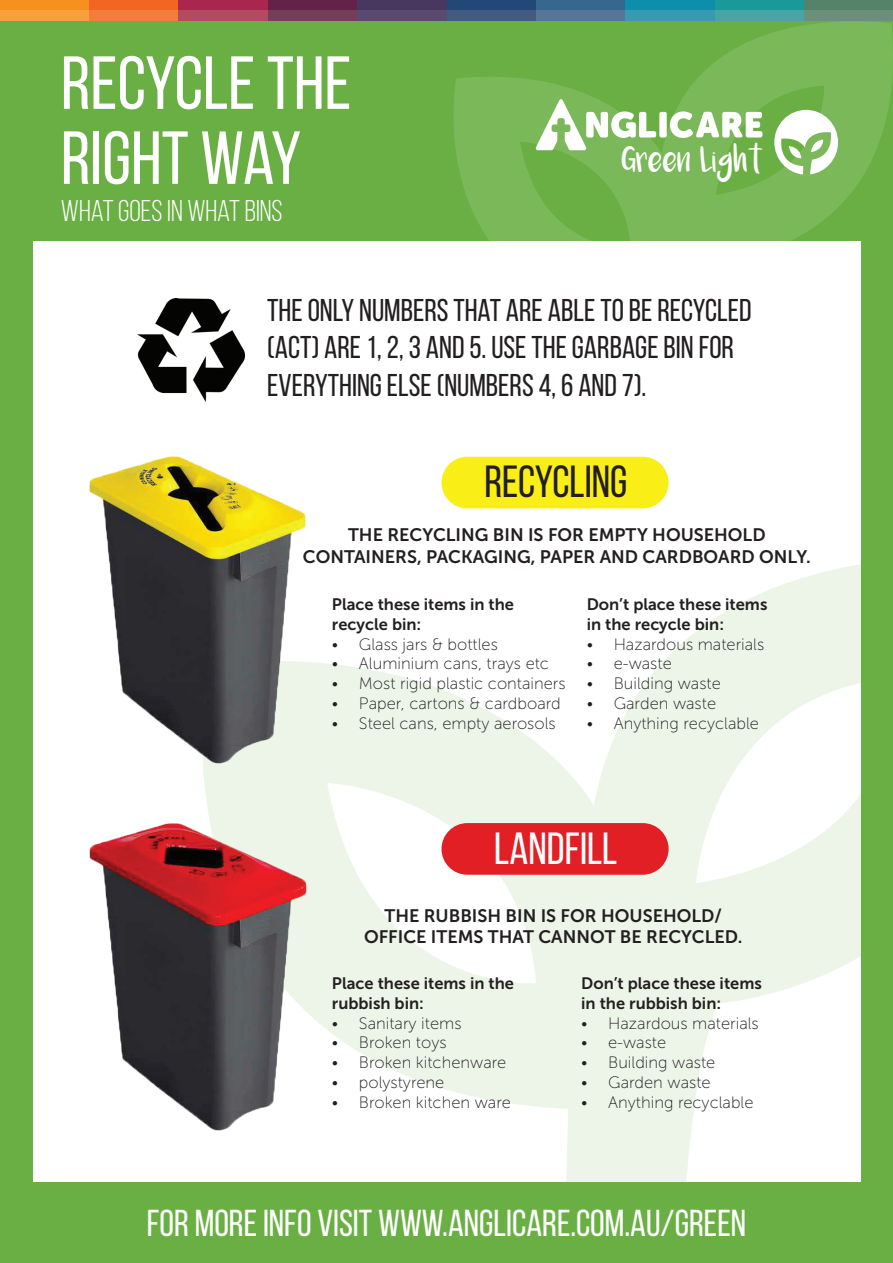
<style>
.page{position:relative;width:893px;height:1263px;background:#fff}
.page>*{position:absolute;margin:0;border:0;box-sizing:border-box;transform-origin:0 0}
.t1{font:75px/75px "Bebas Neue";color:#fff}
.t2{font:45px "Bebas Neue";color:#231f20}
.t3{font:45px "Bebas Neue";color:#fff}
.t4{font:37.5px "Bebas Neue";color:#fff}
.t5{font:31.5px/37.5px "Bebas Neue";color:#231f20}
.t6{font:30px "Bebas Neue";color:#fff}
.t7{font:19.35px "Luna";color:#fff}
.t8{font:18px/21.6px "Museo Sans 700";color:#231f20;text-align:center}
.t9{font:16.5px "Museo Sans 100";color:#231f20}
.t10{font:16.5px/19.8px "Museo Sans 700";color:#231f20}
</style>
<div class="page">
<svg style="left:203px;top:564px;width:658px;height:618px;fill:#edf5e9"></svg>
<div style="left:0;top:21px;width:893px;height:219px;background:#6aaf44"></div>
<div style="left:804px;top:0;width:89px;height:11px;background:#55836a"></div>
<div style="left:714px;top:0;width:90px;height:11px;background:#19999a"></div>
<div style="left:625px;top:0;width:89px;height:11px;background:#0d8eaa"></div>
<div style="left:536px;top:0;width:89px;height:11px;background:#36678e"></div>
<div style="left:446px;top:0;width:90px;height:11px;background:#214876"></div>
<div style="left:0;top:0;width:89px;height:11px;background:#f6911e"></div>
<div style="left:89px;top:0;width:90px;height:11px;background:#f36621"></div>
<div style="left:179px;top:0;width:89px;height:11px;background:#a9264d"></div>
<div style="left:268px;top:0;width:89px;height:11px;background:#64224a"></div>
<div style="left:357px;top:0;width:89px;height:11px;background:#48375f"></div>
<div style="left:804px;top:11px;width:89px;height:10px;background:#6b8f79"></div>
<div style="left:714px;top:11px;width:90px;height:10px;background:#4aa4a5"></div>
<div style="left:625px;top:11px;width:89px;height:10px;background:#3998b2"></div>
<div style="left:536px;top:11px;width:89px;height:10px;background:#577598"></div>
<div style="left:446px;top:11px;width:90px;height:10px;background:#435a82"></div>
<div style="left:0;top:11px;width:89px;height:10px;background:#f9a03e"></div>
<div style="left:89px;top:11px;width:90px;height:10px;background:#f47d3b"></div>
<div style="left:179px;top:11px;width:89px;height:10px;background:#b34a5e"></div>
<div style="left:268px;top:11px;width:89px;height:10px;background:#743d58"></div>
<div style="left:357px;top:11px;width:89px;height:10px;background:#5b4a6f"></div>
<svg style="left:452px;top:20px;width:441px;height:221px;fill:#7bb85a"></svg>
<div style="left:0;top:1182px;width:893px;height:81px;background:#6aaf44"></div>
<div style="left:0;top:229px;width:33px;height:1013px;background:#6aaf44"></div>
<div style="left:861px;top:229px;width:32px;height:1013px;background:#6aaf44"></div>
<img style="left:89px;top:457px;width:216px;height:307px">
<img style="left:89px;top:823px;width:217px;height:307px">
<div style="left:441px;top:457px;width:228px;height:51px;background:#f9ee16;border-radius:26px"></div>
<div style="left:441px;top:823px;width:228px;height:52px;background:#e11f25;border-radius:26px"></div>
<img style="left:138px;top:298px;width:107px;height:104px">
<h1 class="t1" style="left:61px;top:45px;width:292px">RECYCLE THE<br>RIGHT WAY</h1>
<h3 class="t6" style="left:61px;top:195px;width:223px">WHAT GOES IN WHAT BINS</h3>
<p class="t7" style="left:622px;top:154px;width:142px">Green Light</p>
<h3 class="t5" style="left:267px;top:291px;width:486px">THE ONLY NUMBERS THAT ARE ABLE TO BE RECYCLED (ACT) ARE 1, 2, 3 AND 5. USE THE GARBAGE BIN FOR<br>EVERYTHING ELSE (NUMBERS 4, 6 AND 7).</h3>
<h2 class="t2" style="left:484px;top:457px;width:145px">RECYCLING</h2>
<p class="t8" style="left:303px;top:524px;width:509px">THE RECYCLING BIN IS FOR EMPTY HOUSEHOLD<br>CONTAINERS, PACKAGING, PAPER AND CARDBOARD ONLY.</p>
<p class="t10" style="left:332px;top:594px;width:184px">Place these items in the recycle bin:</p>
<p class="t9" style="left:332px;top:635px;width:167px">• Glass jars &amp; bottles</p>
<p class="t9" style="left:332px;top:655px;width:219px">• Aluminium cans, trays etc</p>
<p class="t9" style="left:332px;top:675px;width:235px">• Most rigid plastic containers</p>
<p class="t9" style="left:332px;top:694px;width:230px">• Paper, cartons &amp; cardboard</p>
<p class="t9" style="left:332px;top:714px;width:225px">• Steel cans, empty aerosols</p>
<p class="t10" style="left:587px;top:594px;width:182px">Don’t place these items in the recycle bin:</p>
<p class="t9" style="left:587px;top:635px;width:179px">• Hazardous materials</p>
<p class="t9" style="left:587px;top:655px;width:87px">• e-waste</p>
<p class="t9" style="left:587px;top:675px;width:136px">• Building waste</p>
<p class="t9" style="left:587px;top:694px;width:131px">• Garden waste</p>
<p class="t9" style="left:587px;top:714px;width:174px">• Anything recyclable</p>
<h2 class="t3" style="left:494px;top:824px;width:125px">LANDFILL</h2>
<p class="t8" style="left:364px;top:904px;width:380px">THE RUBBISH BIN IS FOR HOUSEHOLD/<br>OFFICE ITEMS THAT CANNOT BE RECYCLED.</p>
<p class="t10" style="left:332px;top:973px;width:184px">Place these items in the rubbish bin:</p>
<p class="t9" style="left:332px;top:1014px;width:131px">• Sanitary items</p>
<p class="t9" style="left:332px;top:1034px;width:116px">• Broken toys</p>
<p class="t9" style="left:332px;top:1054px;width:176px">• Broken kitchenware</p>
<p class="t9" style="left:332px;top:1074px;width:114px">• polystyrene</p>
<p class="t9" style="left:332px;top:1093px;width:180px">• Broken kitchen ware</p>
<p class="t10" style="left:581px;top:973px;width:182px">Don’t place these items in the rubbish bin:</p>
<p class="t9" style="left:581px;top:1014px;width:179px">• Hazardous materials</p>
<p class="t9" style="left:581px;top:1034px;width:87px">• e-waste</p>
<p class="t9" style="left:581px;top:1054px;width:136px">• Building waste</p>
<p class="t9" style="left:581px;top:1074px;width:131px">• Garden waste</p>
<p class="t9" style="left:581px;top:1093px;width:174px">• Anything recyclable</p>
<h3 class="t4" style="left:147px;top:1202px;width:601px">FOR MORE INFO VISIT WWW.ANGLICARE.COM.AU/GREEN</h3>
</div>
